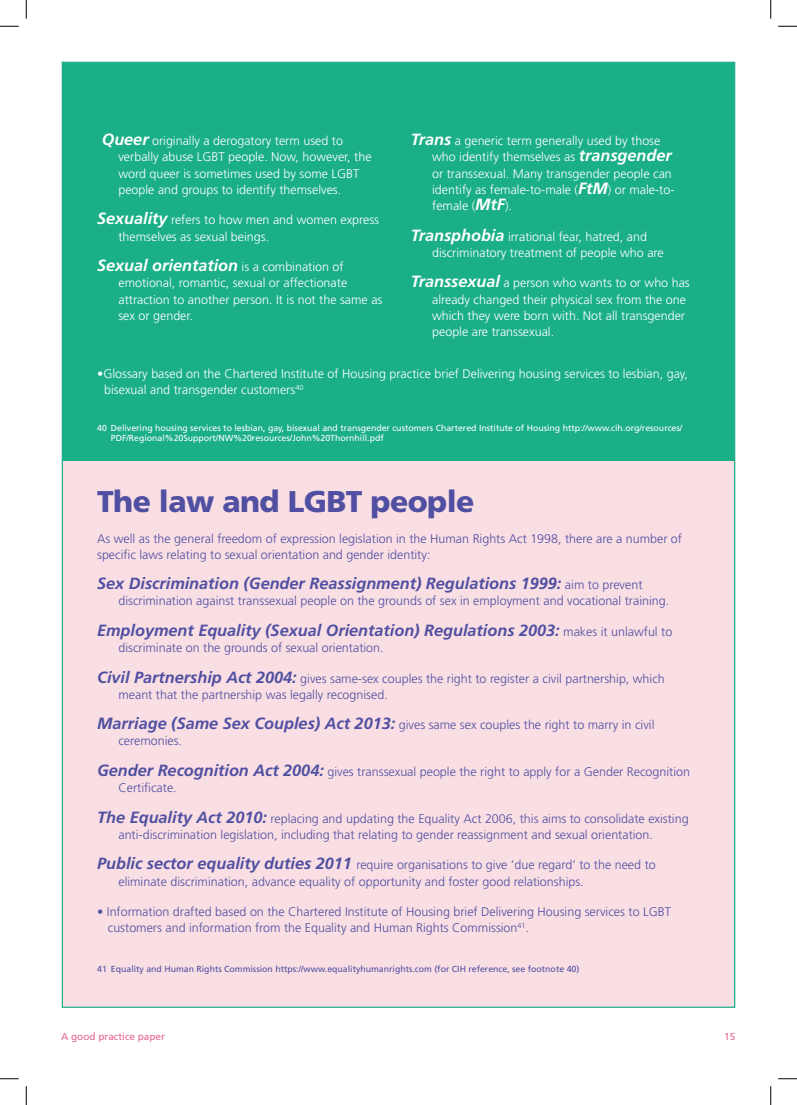
<style>
.page{position:relative;width:797px;height:1105px;background:#fff}
.page>*{position:absolute;margin:0;border:0;box-sizing:border-box;transform-origin:0 0}
.subs{font:900 30px "Frutiger";letter-spacing:-.02em;color:#504fa1}
.Glossary{font:italic 700 16.25px "Frutiger";color:#504fa1}
.Glossary-2{font:italic 700 16.25px "Frutiger";color:#fff}
.Glossary-3{font:300 12.5px/16.2px "Frutiger";color:#504fa1}
.Glossary-4{font:300 12.5px/16.2px "Frutiger";color:#fff}
.Bod{font:300 12.5px/16.2px "Frutiger";color:#fff}
.t1{font:10px "Frutiger";color:#e86590}
.appendix{font:8.75px/10px "Frutiger";color:#fff}
.appendix-2{font:8.75px "Frutiger";color:#504fa1}
.s1{font-weight:700;font-style:italic;font-size:16.25px}
.s2{font-weight:300;font-style:normal;font-size:12.5px}
</style>
<div class="page">
<div style="left:62px;top:62px;width:673px;height:946px;background:#f9dee4;border:1px solid #1aaf87"></div>
<div style="left:63px;top:63px;width:671px;height:397px;background:#1aaf87"></div>
<svg style="left:0;top:25px;width:19px;height:2px"></svg>
<svg style="left:778px;top:25px;width:19px;height:2px"></svg>
<svg style="left:0;top:1078px;width:19px;height:1px"></svg>
<svg style="left:778px;top:1078px;width:19px;height:1px"></svg>
<svg style="left:25px;top:0;width:2px;height:19px"></svg>
<svg style="left:25px;top:1086px;width:2px;height:19px"></svg>
<svg style="left:770px;top:0;width:1px;height:19px"></svg>
<svg style="left:770px;top:1086px;width:1px;height:19px"></svg>
<p class="Glossary-4" style="left:118px;top:133px;width:255px;text-indent:-17px"><span class="s1">Queer</span> originally a derogatory term used to verbally abuse LGBT people. Now, however, the word queer is sometimes used by some LGBT people and groups to identify themselves.</p>
<p class="Glossary-4" style="left:118px;top:212px;width:262px;text-indent:-21px"><span class="s1">Sexuality</span> refers to how men and women express themselves as sexual beings.</p>
<p class="Glossary-2" style="left:97px;top:256px;width:248px">Sexual orientation <span class="s2">is a combination of</span></p>
<p class="Glossary-4" style="left:118px;top:275px;width:265px">emotional, romantic, sexual or affectionate attraction to another person. It is not the same as sex or gender.</p>
<p class="Glossary-4" style="left:432px;top:133px;width:244px;text-indent:-21px"><span class="s1">Trans</span> a generic term generally used by those who identify themselves as <span class="s1">transgender </span>or transsexual. Many transgender people can identify as female-to-male (<span class="s1">FtM</span>) or male-to&shy;female (<span class="s1">MtF</span>).</p>
<p class="Glossary-4" style="left:432px;top:228px;width:233px;text-indent:-21px"><span class="s1">Transphobia</span> irrational fear, hatred, and discriminatory treatment of people who are</p>
<p class="Glossary-4" style="left:432px;top:275px;width:259px;text-indent:-21px"><span class="s1">Transsexual</span> a person who wants to or who has already changed their physical sex from the one which they were born with. Not all transgender people are transsexual.</p>
<p class="Bod" style="left:104px;top:366px;width:585px;text-indent:-7px">•Glossary based on the Chartered Institute of Housing practice brief Delivering housing services to lesbian, gay, bisexual and transgender customers<sup>40</sup></p>
<p class="appendix" style="left:111px;top:423px;width:573px;text-indent:-14px">40 Delivering housing services to lesbian, gay, bisexual and transgender customers Chartered Institute of Housing http://www.cih.org/resources/<br>PDF/Regional%20Support/NW%20resources/John%20Thornhill.pdf</p>
<p class="subs" style="left:97px;top:483px;width:379px">The law and LGBT people</p>
<p class="Glossary-3" style="left:97px;top:530px;width:586px">As well as the general freedom of expression legislation in the Human Rights Act 1998, there are a number of specific laws relating to sexual orientation and gender identity:</p>
<p class="Glossary" style="left:97px;top:574px;width:547px">Sex Discrimination (Gender Reassignment) Regulations 1999: <span class="s2">aim to prevent</span></p>
<p class="Glossary-3" style="left:118px;top:593px;width:552px">discrimination against transsexual people on the grounds of sex in employment and vocational training.</p>
<p class="Glossary" style="left:97px;top:621px;width:576px">Employment Equality (Sexual Orientation) Regulations 2003: <span class="s2">makes it unlawful to</span></p>
<p class="Glossary-3" style="left:118px;top:640px;width:267px">discriminate on the grounds of sexual orientation.</p>
<p class="Glossary-3" style="left:118px;top:670px;width:548px;text-indent:-21px"><span class="s1">Civil Partnership Act 2004:</span> gives same-sex couples the right to register a civil partnership, which meant that the partnership was legally recognised.</p>
<p class="Glossary-3" style="left:118px;top:717px;width:537px;text-indent:-21px"><span class="s1">Marriage (Same Sex Couples) Act 2013:</span> gives same sex couples the right to marry in civil ceremonies.</p>
<p class="Glossary-3" style="left:118px;top:763px;width:573px;text-indent:-21px"><span class="s1">Gender Recognition Act 2004:</span> gives transsexual people the right to apply for a Gender Recognition<br>Certificate.</p>
<p class="Glossary-3" style="left:118px;top:810px;width:571px;text-indent:-21px"><span class="s1">The Equality Act 2010:</span> replacing and updating the Equality Act 2006, this aims to consolidate existing anti-discrimination legislation, including that relating to gender reassignment and sexual orientation.</p>
<p class="Glossary-3" style="left:118px;top:857px;width:539px;text-indent:-21px"><span class="s1">Public sector equality duties 2011</span> require organisations to give ‘due regard’ to the need to eliminate discrimination, advance equality of opportunity and foster good relationships.</p>
<p class="Glossary-3" style="left:108px;top:903px;width:564px;text-indent:-11px">• Information drafted based on the Chartered Institute of Housing brief Delivering Housing services to LGBT customers and information from the Equality and Human Rights Commission<sup>41</sup>.</p>
<p class="appendix-2" style="left:97px;top:964px;width:483px">41 Equality and Human Rights Commission https://www.equalityhumanrights.com (for CIH reference, see footnote 40)</p>
<p class="t1" style="left:61px;top:1031px;width:105px">A good practice paper</p>
<p class="t1" style="left:724px;top:1031px;width:13px">15</p>
</div>
